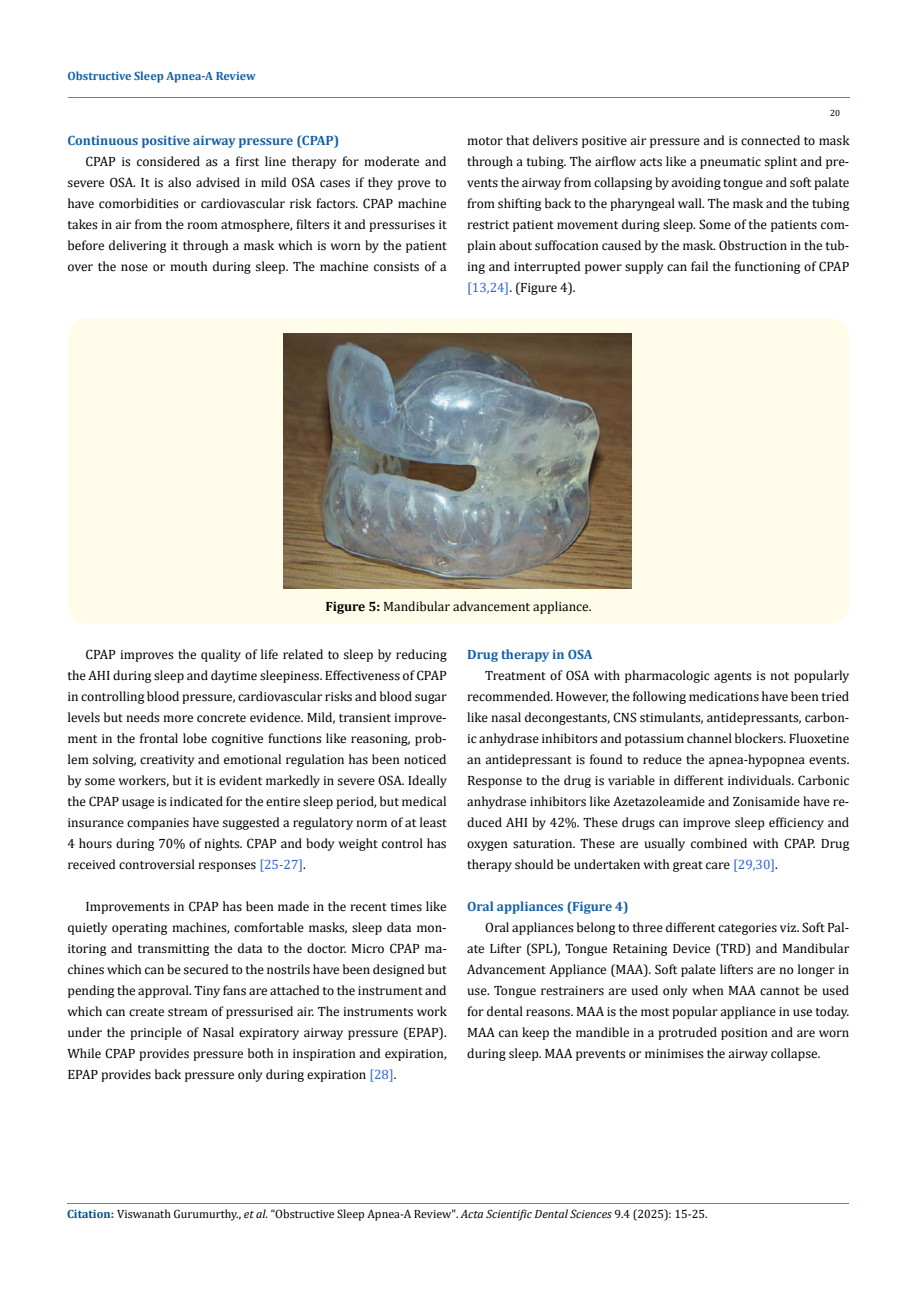
<style>
.page{position:relative;width:917px;height:1296px;background:#fff}
.page>*{position:absolute;margin:0;border:0;box-sizing:border-box;transform-origin:0 0}
.t1{font:13.5px/21px "Cambria";color:#000;text-align:justify}
.t2{font:700 13.5px "Cambria";color:#1560a6}
.t3{font:12px "Cambria";color:#000}
.t4{font:700 12px "Cambria";color:#1560a6}
.t5{font:9px "Cambria";color:#000}
.s1{color:#36c}
.s2{font-weight:700}
.s3{font-weight:700;color:#035089}
.s4{font-style:italic}
</style>
<div class="page">
<hr style="left:68px;top:98px;width:781px;height:1px;background:#e05d1a">
<div style="left:68px;top:319px;width:781px;height:305px;background:#fffde9;border-radius:18px"></div>
<img style="left:284px;top:334px;width:347px;height:254px">
<hr style="left:67px;top:1203px;width:782px;height:1px;background:#e05d1a">
<p class="t4" style="left:68px;top:67px;width:189px">Obstructive Sleep Apnea-A Review</p>
<p class="t2" style="left:68px;top:130px;width:273px">Continuous positive airway pressure (CPAP)</p>
<p class="t1" style="left:68px;top:150px;width:381px;text-indent:18px">CPAP is considered as a first line therapy for moderate and severe OSA. It is also advised in mild OSA cases if they prove to have comorbidities or cardiovascular risk factors. CPAP machine takes in air from the room atmosphere, filters it and pressurises it before delivering it through a mask which is worn by the patient over the nose or mouth during sleep. The machine consists of a</p>
<p class="t5" style="left:830px;top:108px;width:11px">20</p>
<p class="t1" style="left:467px;top:129px;width:384px">motor that delivers positive air pressure and is connected to mask through a tubing. The airflow acts like a pneumatic splint and pre&shy;vents the airway from collapsing by avoiding tongue and soft palate from shifting back to the pharyngeal wall. The mask and the tubing restrict patient movement during sleep. Some of the patients com&shy;plain about suffocation caused by the mask. Obstruction in the tub&shy;ing and interrupted power supply can fail the functioning of CPAP <span class="s1">[13,24]</span>. (Figure 4).</p>
<p class="t1" style="left:325px;top:596px;width:268px"><span class="s2">Figure 5:</span> Mandibular advancement appliance.</p>
<p class="t1" style="left:67px;top:643px;width:381px;text-indent:18px">CPAP improves the quality of life related to sleep by reducing the AHI during sleep and daytime sleepiness. Effectiveness of CPAP in controlling blood pressure, cardiovascular risks and blood sugar levels but needs more concrete evidence. Mild, transient improve&shy;ment in the frontal lobe cognitive functions like reasoning, prob&shy;lem solving, creativity and emotional regulation has been noticed by some workers, but it is evident markedly in severe OSA. Ideally the CPAP usage is indicated for the entire sleep period, but medical insurance companies have suggested a regulatory norm of at least 4 hours during 70% of nights. CPAP and body weight control has received controversial responses <span class="s1">[25-27]</span>.</p>
<p class="t1" style="left:67px;top:895px;width:381px;text-indent:18px">Improvements in CPAP has been made in the recent times like quietly operating machines, comfortable masks, sleep data mon&shy;itoring and transmitting the data to the doctor. Micro CPAP ma&shy;chines which can be secured to the nostrils have been designed but pending the approval. Tiny fans are attached to the instrument and which can create stream of pressurised air. The instruments work under the principle of Nasal expiratory airway pressure (EPAP).<br>While CPAP provides pressure both in inspiration and expiration, EPAP provides back pressure only during expiration <span class="s1">[28]</span>.</p>
<p class="t2" style="left:467px;top:644px;width:127px">Drug therapy in OSA</p>
<p class="t1" style="left:467px;top:664px;width:384px;text-indent:18px">Treatment of OSA with pharmacologic agents is not popularly recommended. However, the following medications have been tried like nasal decongestants, CNS stimulants, antidepressants, carbon&shy;ic anhydrase inhibitors and potassium channel blockers. Fluoxetine an antidepressant is found to reduce the apnea-hypopnea events.<br>Response to the drug is variable in different individuals. Carbonic anhydrase inhibitors like Azetazoleamide and Zonisamide have re&shy;duced AHI by 42%. These drugs can improve sleep efficiency and oxygen saturation. These are usually combined with CPAP. Drug therapy should be undertaken with great care <span class="s1">[29,30]</span>.</p>
<p class="t2" style="left:467px;top:896px;width:163px">Oral appliances (Figure 4)</p>
<p class="t1" style="left:467px;top:916px;width:384px;text-indent:18px">Oral appliances belong to three different categories viz. Soft Pal&shy;ate Lifter (SPL), Tongue Retaining Device (TRD) and Mandibular Advancement Appliance (MAA). Soft palate lifters are no longer in use. Tongue restrainers are used only when MAA cannot be used for dental reasons. MAA is the most popular appliance in use today.<br>MAA can keep the mandible in a protruded position and are worn during sleep. MAA prevents or minimises the airway collapse.</p>
<p class="t3" style="left:67px;top:1207px;width:642px"><span class="s3">Citation:</span> Viswanath Gurumurthy., <span class="s4">et al</span>. “Obstructive Sleep Apnea-A Review". <span class="s4">Acta Scientific Dental Sciences</span> 9.4 (2025): 15-25.</p>
</div>
